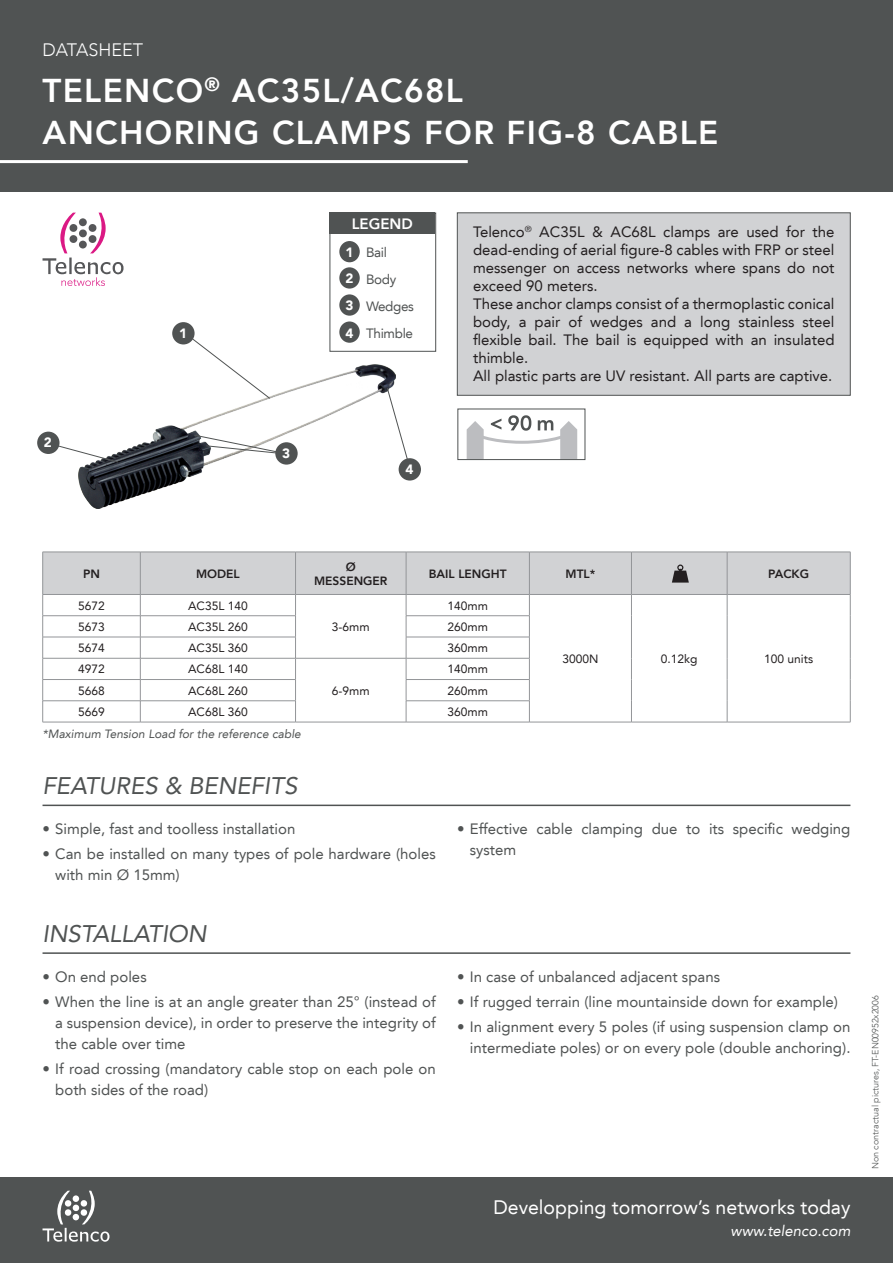
<style>
.page{position:relative;width:893px;height:1263px;background:#fff}
.page>*{position:absolute;margin:0;border:0;box-sizing:border-box;transform-origin:0 0}
.t1{font:800 33px/42px "Avenir LT";letter-spacing:.04em;color:#fff}
.t2{font:italic 24px "Avenir LT";color:#505353}
.t3{font:19.5px "Avenir LT";color:#fff}
.t4{font:300 18px "Avenir LT";color:#fff}
.t5{font:15px/21px "Avenir LT";color:#505353}
.t6{font:15px/18px "Avenir LT";color:#231f20}
.t7{font:italic 15px "Avenir LT";color:#fff}
.t8{font:800 15px "Avenir LT";color:#fff}
.t9{font:13.5px/27px "Avenir LT";letter-spacing:-.025em;color:#505353}
.t10{font:900 13.5px/26.7px "Avenir 95";color:#fff;text-align:justify}
.t11{font:12px "Avenir LT";color:#231f20}
.t12{font:italic 12px "Avenir LT";color:#505353}
.t13{font:800 12px/14.4px "Avenir LT";color:#231f20;text-align:center}
.t14{font:300 9px "Avenir LT";color:#505353}
</style>
<div class="page">
<div style="left:0;top:1178px;width:893px;height:85px;background:#505353"></div>
<div style="left:0;top:0;width:893px;height:191px;background:#505353"></div>
<hr style="left:0;top:160px;width:468px;height:3px;background:#fff">
<img style="left:79px;top:365px;width:317px;height:144px">
<hr style="left:43px;top:805px;width:807px;height:1px;background:#505353">
<hr style="left:43px;top:952px;width:807px;height:2px;background:#505353">
<svg style="left:43px;top:1191px;width:67px;height:51px"></svg>
<div style="left:457px;top:212px;width:394px;height:184px;background:#d1d2d4"></div>
<hr style="left:43px;top:722px;width:97px;height:1px;background:#939598">
<hr style="left:140px;top:722px;width:156px;height:1px;background:#939598">
<hr style="left:296px;top:722px;width:110px;height:1px;background:#939598">
<hr style="left:406px;top:722px;width:123px;height:1px;background:#939598">
<hr style="left:529px;top:722px;width:102px;height:1px;background:#939598">
<hr style="left:631px;top:722px;width:96px;height:1px;background:#939598">
<hr style="left:727px;top:722px;width:123px;height:1px;background:#939598">
<svg style="left:42px;top:552px;width:809px;height:170px"></svg>
<svg style="left:43px;top:213px;width:81px;height:73px"></svg>
<div style="left:330px;top:213px;width:105px;height:21px;background:#505353"></div>
<div style="left:330px;top:213px;width:106px;height:139px;border:1px solid #505353"></div>
<div style="left:339px;top:241px;width:21px;height:21px;background:#505353;border-radius:50%"></div>
<div style="left:339px;top:267px;width:21px;height:22px;background:#505353;border-radius:50%"></div>
<div style="left:339px;top:294px;width:21px;height:22px;background:#505353;border-radius:50%"></div>
<div style="left:339px;top:321px;width:21px;height:22px;background:#505353;border-radius:50%"></div>
<svg style="left:181px;top:336px;width:90px;height:63px"></svg>
<svg style="left:52px;top:442px;width:67px;height:21px"></svg>
<svg style="left:194px;top:434px;width:94px;height:21px"></svg>
<svg style="left:386px;top:387px;width:22px;height:84px"></svg>
<div style="left:172px;top:322px;width:23px;height:22px;background:#505353;border-radius:50%"></div>
<div style="left:37px;top:432px;width:23px;height:22px;background:#505353;border-radius:50%"></div>
<div style="left:275px;top:442px;width:23px;height:23px;background:#505353;border-radius:50%"></div>
<div style="left:399px;top:458px;width:22px;height:23px;background:#505353;border-radius:50%"></div>
<svg style="left:467px;top:415px;width:110px;height:43px"></svg>
<div style="left:457px;top:409px;width:128px;height:51px;border:1px solid #505353"></div>
<p class="t4" style="left:43px;top:39px;width:102px">DATASHEET</p>
<h1 class="t1" style="left:43px;top:70px;width:677px">TELENCO<sup>®</sup> AC35L/AC68L<br>ANCHORING CLAMPS FOR FIG-8 CABLE</h1>
<p class="t10" style="left:44px;top:429px;width:9px">2</p>
<p class="t8" style="left:352px;top:215px;width:63px">LEGEND</p>
<p class="t9" style="left:366px;top:239px;width:49px">Bail<br>Body<br>Wedges<br>Thimble</p>
<p class="t10" style="left:345px;top:239px;width:9px">1<br>2<br>3</p>
<p class="t10" style="left:179px;top:320px;width:9px">1</p>
<p class="t10" style="left:345px;top:319px;width:9px">4</p>
<p class="t10" style="left:282px;top:440px;width:9px">3</p>
<p class="t10" style="left:405px;top:456px;width:9px">4</p>
<p class="t6" style="left:473px;top:223px;width:363px">Telenco<sup>®</sup> AC35L &amp; AC68L clamps are used for the dead-ending of aerial figure-8 cables with FRP or steel messenger on access networks where spans do not exceed 90 meters.<br>These anchor clamps consist of a thermoplastic conical body, a pair of wedges and a long stainless steel flexible bail. The bail is equipped with an insulated thimble.<br>All plastic parts are UV resistant. All parts are captive.</p>
<p class="t13" style="left:83px;top:566px;width:18px">PN</p>
<p class="t13" style="left:196px;top:566px;width:45px">MODEL</p>
<p class="t13" style="left:314px;top:559px;width:75px">Ø<br>MESSENGER</p>
<p class="t13" style="left:429px;top:566px;width:79px">BAIL LENGHT</p>
<p class="t13" style="left:566px;top:566px;width:31px">MTL*</p>
<p class="t13" style="left:768px;top:566px;width:42px">PACKG</p>
<p class="t11" style="left:78px;top:598px;width:28px">5672</p>
<p class="t11" style="left:188px;top:598px;width:61px">AC35L 140</p>
<p class="t11" style="left:332px;top:620px;width:39px">3-6mm</p>
<p class="t11" style="left:447px;top:598px;width:42px">140mm</p>
<p class="t11" style="left:78px;top:620px;width:28px">5673</p>
<p class="t11" style="left:188px;top:620px;width:61px">AC35L 260</p>
<p class="t11" style="left:447px;top:620px;width:42px">260mm</p>
<p class="t11" style="left:78px;top:641px;width:28px">5674</p>
<p class="t11" style="left:188px;top:641px;width:61px">AC35L 360</p>
<p class="t11" style="left:447px;top:641px;width:42px">360mm</p>
<p class="t11" style="left:78px;top:662px;width:28px">4972</p>
<p class="t11" style="left:188px;top:662px;width:61px">AC68L 140</p>
<p class="t11" style="left:332px;top:683px;width:39px">6-9mm</p>
<p class="t11" style="left:562px;top:652px;width:38px">3000N</p>
<p class="t11" style="left:661px;top:652px;width:38px">0.12kg</p>
<p class="t11" style="left:764px;top:652px;width:50px">100 units</p>
<p class="t11" style="left:447px;top:662px;width:42px">140mm</p>
<p class="t11" style="left:78px;top:683px;width:28px">5668</p>
<p class="t11" style="left:188px;top:683px;width:61px">AC68L 260</p>
<p class="t11" style="left:447px;top:683px;width:42px">260mm</p>
<p class="t11" style="left:78px;top:705px;width:28px">5669</p>
<p class="t11" style="left:188px;top:705px;width:61px">AC68L 360</p>
<p class="t11" style="left:447px;top:705px;width:42px">360mm</p>
<p class="t12" style="left:43px;top:727px;width:260px">*Maximum Tension Load for the reference cable</p>
<h2 class="t2" style="left:43px;top:772px;width:256px">FEATURES &amp; BENEFITS</h2>
<p class="t5" style="left:43px;top:819px;width:254px">• Simple, fast and toolless installation</p>
<p class="t5" style="left:55px;top:844px;width:382px;text-indent:-13px">• Can be installed on many types of pole hardware (holes with min Ø 15mm)</p>
<h2 class="t2" style="left:43px;top:920px;width:166px">INSTALLATION</h2>
<p class="t5" style="left:43px;top:966px;width:106px">• On end poles</p>
<p class="t5" style="left:55px;top:992px;width:382px;text-align:justify;text-indent:-13px">• When the line is at an angle greater than 25° (instead of a suspension device), in order to preserve the integrity of the cable over time</p>
<p class="t5" style="left:55px;top:1059px;width:382px;text-indent:-13px">• If road crossing (mandatory cable stop on each pole on both sides of the road)</p>
<p class="t5" style="left:470px;top:819px;width:382px;text-indent:-13px">• Effective cable clamping due to its specific wedging system</p>
<p class="t5" style="left:457px;top:966px;width:264px">• In case of unbalanced adjacent spans</p>
<p class="t5" style="left:457px;top:992px;width:382px">• If rugged terrain (line mountainside down for example)</p>
<p class="t5" style="left:457px;top:1017px;width:395px;text-align:right">• In alignment every 5 poles (if using suspension clamp on intermediate poles) or on every pole (double anchoring).</p>
<h3 class="t3" style="left:493px;top:1196px;width:359px">Developping tomorrow’s networks today</h3>
<p class="t7" style="left:731px;top:1222px;width:121px">www.telenco.com</p>
<p class="t14" style="left:870px;top:1169px;width:175px;rotate:-90deg">Non contractual pictures, FT-EN00952x2006</p>
</div>
